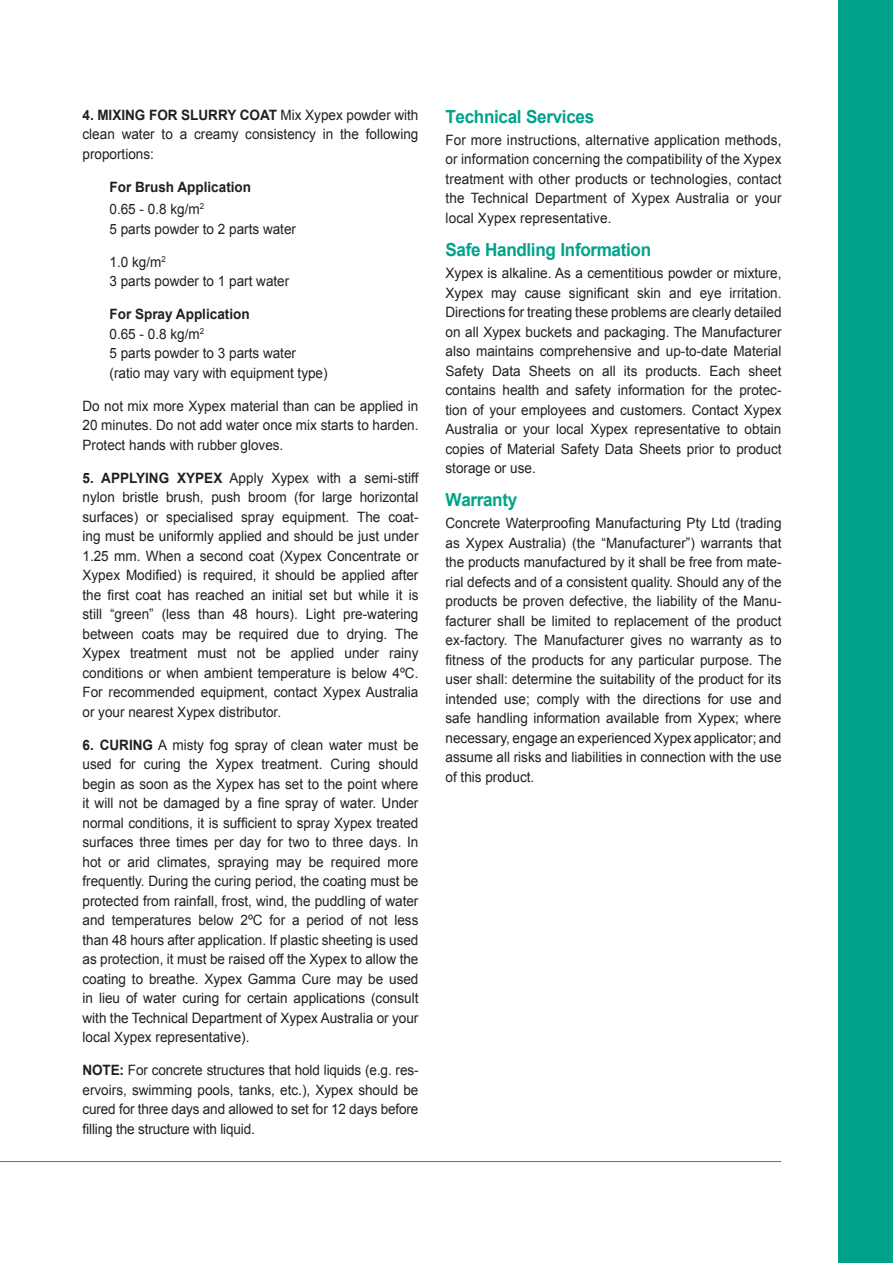
<style>
.page{position:relative;width:893px;height:1263px;background:#fff}
.page>*{position:absolute;margin:0;border:0;box-sizing:border-box;transform-origin:0 0}
._1_header{font:700 18px "Arial";letter-spacing:-.02em;color:#00a38a;scale:.95 1}
._3_body_text{font:14.25px/19.5px "Arial";color:#231f20;text-align:justify;scale:.95 1}
._3_body_text-2{font:700 14.25px "Arial";color:#231f20;scale:.95 1}
.s1{font-weight:700}
</style>
<div class="page">
<hr style="left:0;top:1161px;width:781px;height:1px;background:#00a38a">
<div style="left:839px;top:0;width:54px;height:1263px;background:#00a38a"></div>
<p class="_3_body_text" style="left:82px;top:105px;width:355px"><span class="s1">4. MIXING FOR SLURRY COAT</span> Mix Xypex powder with clean water to a creamy consistency in the following proportions:</p>
<p class="_3_body_text-2" style="left:109px;top:177px;width:151px">For Brush Application</p>
<p class="_3_body_text" style="left:109px;top:199px;width:198px">0.65 - 0.8 kg/m<sup>2<br></sup>5 parts powder to 2 parts water</p>
<p class="_3_body_text" style="left:109px;top:252px;width:191px">1.0 kg/m<sup>2<br></sup>3 parts powder to 1 part water</p>
<p class="_3_body_text-2" style="left:109px;top:304px;width:149px">For Spray Application</p>
<p class="_3_body_text" style="left:109px;top:324px;width:231px;text-align:left">0.65 - 0.8 kg/m<sup>2<br></sup>5 parts powder to 3 parts water (ratio may vary with equipment type)</p>
<p class="_3_body_text" style="left:82px;top:396px;width:355px">Do not mix more Xypex material than can be applied in 20 minutes. Do not add water once mix starts to harden.<br>Protect hands with rubber gloves.</p>
<p class="_3_body_text" style="left:82px;top:468px;width:355px"><span class="s1">5. APPLYING XYPEX</span> Apply Xypex with a semi-stiff nylon bristle brush, push broom (for large horizontal surfaces) or specialised spray equipment. The coat&shy;ing must be uniformly applied and should be just under 1.25 mm. When a second coat (Xypex Concentrate or Xypex Modified) is required, it should be applied after the first coat has reached an initial set but while it is still “green” (less than 48 hours). Light pre-watering between coats may be required due to drying. The Xypex treatment must not be applied under rainy conditions or when ambient temperature is below 4ºC.<br>For recommended equipment, contact Xypex Australia or your nearest Xypex distributor.</p>
<p class="_3_body_text" style="left:82px;top:735px;width:355px"><span class="s1">6. CURING</span> A misty fog spray of clean water must be used for curing the Xypex treatment. Curing should begin as soon as the Xypex has set to the point where it will not be damaged by a fine spray of water. Under normal conditions, it is sufficient to spray Xypex treated surfaces three times per day for two to three days. In hot or arid climates, spraying may be required more frequently. During the curing period, the coating must be protected from rainfall, frost, wind, the puddling of water and temperatures below 2ºC for a period of not less than 48 hours after application. If plastic sheeting is used as protection, it must be raised off the Xypex to allow the coating to breathe. Xypex Gamma Cure may be used in lieu of water curing for certain applications (consult with the Technical Department of Xypex Australia or your local Xypex representative).</p>
<p class="_3_body_text" style="left:82px;top:1060px;width:355px"><span class="s1">NOTE:</span> For concrete structures that hold liquids (e.g. res&shy;ervoirs, swimming pools, tanks, etc.), Xypex should be cured for three days and allowed to set for 12 days before filling the structure with liquid.</p>
<p class="_1_header" style="left:446px;top:104px;width:158px">Technical Services</p>
<p class="_3_body_text" style="left:446px;top:130px;width:355px">For more instructions, alternative application methods, or information concerning the compatibility of the Xypex treatment with other products or technologies, contact the Technical Department of Xypex Australia or your local Xypex representative.</p>
<p class="_1_header" style="left:446px;top:237px;width:218px">Safe Handling Information</p>
<p class="_3_body_text" style="left:446px;top:263px;width:355px">Xypex is alkaline. As a cementitious powder or mixture, Xypex may cause significant skin and eye irritation.<br>Directions for treating these problems are clearly detailed on all Xypex buckets and packaging. The Manufacturer also maintains comprehensive and up-to-date Material Safety Data Sheets on all its products. Each sheet contains health and safety information for the protec&shy;tion of your employees and customers. Contact Xypex Australia or your local Xypex representative to obtain copies of Material Safety Data Sheets prior to product storage or use.</p>
<p class="_1_header" style="left:446px;top:487px;width:77px">Warranty</p>
<p class="_3_body_text" style="left:446px;top:513px;width:355px">Concrete Waterproofing Manufacturing Pty Ltd (trading as Xypex Australia) (the “Manufacturer”) warrants that the products manufactured by it shall be free from mate&shy;rial defects and of a consistent quality. Should any of the products be proven defective, the liability of the Manu&shy;facturer shall be limited to replacement of the product ex-factory. The Manufacturer gives no warranty as to fitness of the products for any particular purpose. The user shall: determine the suitability of the product for its intended use; comply with the directions for use and safe handling information available from Xypex; where necessary, engage an experienced Xypex applicator; and assume all risks and liabilities in connection with the use of this product.</p>
</div>
